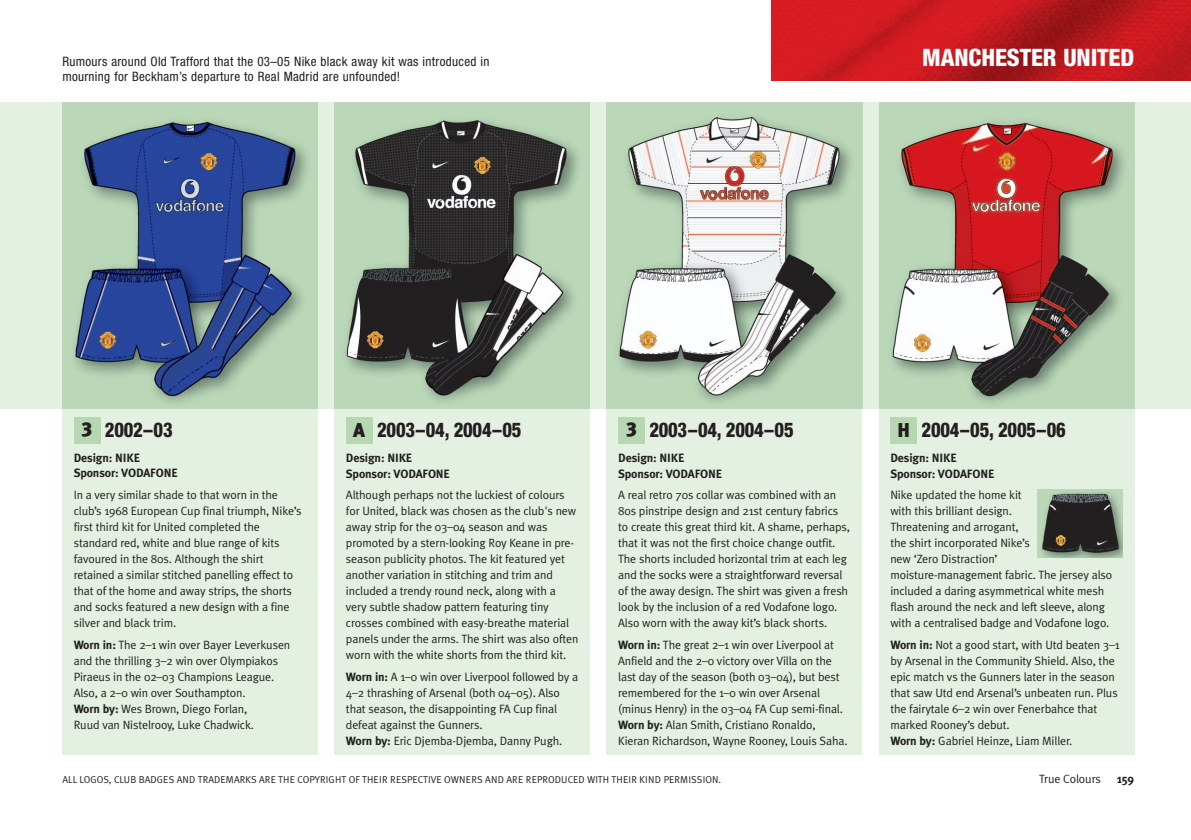
<style>
.page{position:relative;width:1191px;height:840px;background:#fff}
.page>*{position:absolute;margin:0;border:0;box-sizing:border-box;transform-origin:0 0}
.t1{font:800 condensed 24px "Helvetica Neue";letter-spacing:-.005em;color:#fff}
.t2{font:800 condensed 20.4px "Helvetica Neue";letter-spacing:-.01em;color:#231f20;scale:.91 1}
.t3{font:condensed 13px/15px "Helvetica Neue";letter-spacing:.025em;color:#231f20}
.t4{font:12px/16px "Meta Plus Normal";letter-spacing:-.01em;color:#231f20}
.t5{font:700 12px/16px "Meta Plus";letter-spacing:-.01em;color:#231f20}
.t6{font:10px "Meta Plus Normal";letter-spacing:.01em;color:#231f20}
.s1{font-family:"Meta Plus";font-weight:700}
.s2{font-family:"Meta Plus";font-weight:900;font-stretch:normal;font-size:20px}
</style>
<div class="page">
<img style="left:771px;top:0;width:420px;height:81px">
<div style="left:0;top:102px;width:1191px;height:306px;background:#e4f0e1"></div>
<div style="left:62px;top:408px;width:255px;height:346px;background:#e4f0e1"></div>
<div style="left:334px;top:408px;width:256px;height:346px;background:#e4f0e1"></div>
<div style="left:607px;top:408px;width:255px;height:346px;background:#e4f0e1"></div>
<div style="left:879px;top:408px;width:255px;height:346px;background:#e4f0e1"></div>
<img style="left:62px;top:102px;width:255px;height:306px">
<img style="left:334px;top:102px;width:256px;height:306px">
<img style="left:607px;top:102px;width:255px;height:306px">
<img style="left:879px;top:102px;width:255px;height:306px">
<div style="left:74px;top:417px;width:26px;height:26px;background:#b6d7b2"></div>
<div style="left:346px;top:417px;width:26px;height:26px;background:#b6d7b2"></div>
<div style="left:618px;top:417px;width:27px;height:26px;background:#b6d7b2"></div>
<div style="left:890px;top:417px;width:27px;height:26px;background:#b6d7b2"></div>
<img style="left:1037px;top:489px;width:86px;height:68px">
<p class="t3" style="left:62px;top:55px;width:428px">Rumours around Old Trafford that the 03–05 Nike black away kit was introduced in mourning for Beckham’s departure to Real Madrid are unfounded!</p>
<h1 class="t1" style="left:922px;top:49px;width:213px">MANCHESTER UNITED</h1>
<h2 class="t2" style="left:82px;top:422px;width:101px"><sup>3</sup> 2002–03</h2>
<p class="t5" style="left:74px;top:451px;width:106px;line-height:15px">Design: NIKE<br>Sponsor: VODAFONE</p>
<p class="t4" style="left:74px;top:487px;width:229px">In a very similar shade to that worn in the club’s 1968 European Cup final triumph, Nike’s first third kit for United completed the standard red, white and blue range of kits favoured in the 80s. Although the shirt retained a similar stitched panelling effect to that of the home and away strips, the shorts and socks featured a new design with a fine silver and black trim.</p>
<p class="t4" style="left:74px;top:637px;width:218px"><span class="s1">Worn in:</span> The 2–1 win over Bayer Leverkusen and the thrilling 3–2 win over Olympiakos Piraeus in the 02–03 Champions League.<br>Also, a 2–0 win over Southampton.<br><span class="s1">Worn by:</span> Wes Brown, Diego Forlan,<br>Ruud van Nistelrooy, Luke Chadwick.</p>
<h2 class="t2" style="left:353px;top:422px;width:186px"><span class="s2">A</span> 2003–04, 2004–05</h2>
<p class="t5" style="left:346px;top:450px;width:106px">Design: NIKE<br>Sponsor: VODAFONE</p>
<p class="t4" style="left:346px;top:487px;width:234px">Although perhaps not the luckiest of colours for United, black was chosen as the club's new away strip for the 03–04 season and was promoted by a stern-looking Roy Keane in pre&shy;season publicity photos. The kit featured yet another variation in stitching and trim and included a trendy round neck, along with a very subtle shadow pattern featuring tiny crosses combined with easy-breathe material panels under the arms. The shirt was also often worn with the white shorts from the third kit.</p>
<p class="t4" style="left:346px;top:669px;width:234px"><span class="s1">Worn in:</span> A 1–0 win over Liverpool followed by a 4–2 thrashing of Arsenal (both 04–05). Also that season, the disappointing FA Cup final defeat against the Gunners.<br><span class="s1">Worn by:</span> Eric Djemba-Djemba, Danny Pugh.</p>
<h2 class="t2" style="left:626px;top:422px;width:185px"><sup>3</sup> 2003–04, 2004–05</h2>
<p class="t5" style="left:618px;top:450px;width:106px">Design: NIKE<br>Sponsor: VODAFONE</p>
<p class="t4" style="left:618px;top:487px;width:233px">A real retro 70s collar was combined with an 80s pinstripe design and 21st century fabrics to create this great third kit. A shame, perhaps, that it was not the first choice change outfit.<br>The shorts included horizontal trim at each leg and the socks were a straightforward reversal of the away design. The shirt was given a fresh look by the inclusion of a red Vodafone logo.<br>Also worn with the away kit’s black shorts.</p>
<p class="t4" style="left:618px;top:637px;width:231px"><span class="s1">Worn in:</span> The great 2–1 win over Liverpool at Anfield and the 2–0 victory over Villa on the last day of the season (both 03–04), but best remembered for the 1–0 win over Arsenal (minus Henry) in the 03–04 FA Cup semi-final.<br><span class="s1">Worn by:</span> Alan Smith, Cristiano Ronaldo, Kieran Richardson, Wayne Rooney, Louis Saha.</p>
<p class="t6" style="left:62px;top:775px;width:660px">ALL LOGOS, CLUB BADGES AND TRADEMARKS ARE THE COPYRIGHT OF THEIR RESPECTIVE OWNERS AND ARE REPRODUCED WITH THEIR KIND PERMISSION.</p>
<h2 class="t2" style="left:897px;top:422px;width:187px"><span class="s2">H</span> 2004–05, 2005–06</h2>
<p class="t5" style="left:890px;top:450px;width:106px">Design: NIKE<br>Sponsor: VODAFONE</p>
<p class="t4" style="left:890px;top:487px;width:223px">Nike updated the home kit<br>with this brilliant design.<br>Threatening and arrogant,<br>the shirt incorporated Nike’s<br>new ‘Zero Distraction’ moisture-management fabric. The jersey also included a daring asymmetrical white mesh flash around the neck and left sleeve, along with a centralised badge and Vodafone logo.</p>
<p class="t4" style="left:890px;top:637px;width:231px"><span class="s1">Worn in:</span> Not a good start, with Utd beaten 3–1 by Arsenal in the Community Shield. Also, the epic match vs the Gunners later in the season that saw Utd end Arsenal’s unbeaten run. Plus the fairytale 6–2 win over Fenerbahce that marked Rooney’s debut.<br><span class="s1">Worn by:</span> Gabriel Heinze, Liam Miller.</p>
<p class="t4" style="left:1039px;top:771px;width:63px">True Colours</p>
<p class="t5" style="left:1117px;top:771px;width:19px">159</p>
</div>
